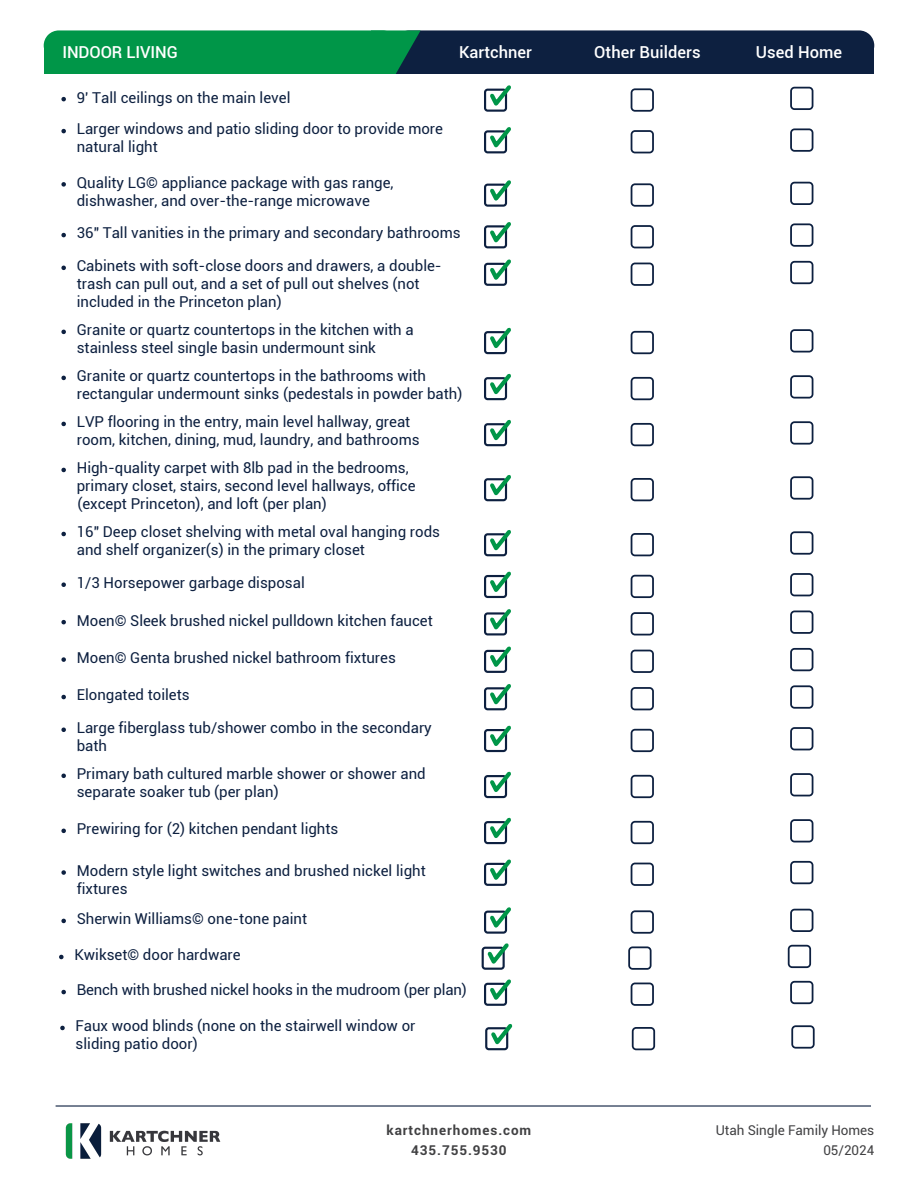
<style>
.page{position:relative;width:918px;height:1188px;background:#fff}
.page>*{position:absolute;margin:0;border:0;box-sizing:border-box;transform-origin:0 0}
.t1{font:500 16.5px "Roboto";letter-spacing:.005em;color:#fff}
.t2{font:15px/18px "Roboto";color:#0d2040}
.t3{font:700 13.5px/20.2px "Roboto";letter-spacing:.07em;color:#414143;text-align:center}
.t4{font:13.5px "Roboto";letter-spacing:-.005em;color:#414143}
</style>
<div class="page">
<svg style="left:44px;top:30px;width:830px;height:44px;background:#0e3e45"></svg>
<div style="left:44px;top:46px;width:352px;height:28px;background:#009648"></div>
<svg style="left:61px;top:266px;width:5px;height:4px"></svg>
<svg style="left:484px;top:259px;width:27px;height:27px"></svg>
<svg style="left:631px;top:263px;width:23px;height:23px"></svg>
<svg style="left:790px;top:261px;width:23px;height:23px"></svg>
<svg style="left:61px;top:97px;width:5px;height:4px"></svg>
<svg style="left:484px;top:85px;width:27px;height:27px"></svg>
<svg style="left:631px;top:88px;width:23px;height:24px"></svg>
<svg style="left:790px;top:87px;width:23px;height:23px"></svg>
<svg style="left:61px;top:129px;width:5px;height:4px"></svg>
<svg style="left:484px;top:127px;width:27px;height:26px"></svg>
<svg style="left:631px;top:130px;width:23px;height:23px"></svg>
<svg style="left:790px;top:128px;width:23px;height:24px"></svg>
<svg style="left:61px;top:182px;width:5px;height:5px"></svg>
<svg style="left:484px;top:180px;width:27px;height:27px"></svg>
<svg style="left:631px;top:183px;width:23px;height:24px"></svg>
<svg style="left:790px;top:182px;width:23px;height:23px"></svg>
<svg style="left:61px;top:233px;width:5px;height:4px"></svg>
<svg style="left:484px;top:222px;width:27px;height:26px"></svg>
<svg style="left:631px;top:225px;width:23px;height:23px"></svg>
<svg style="left:790px;top:223px;width:23px;height:24px"></svg>
<svg style="left:61px;top:422px;width:5px;height:4px"></svg>
<svg style="left:484px;top:420px;width:27px;height:26px"></svg>
<svg style="left:631px;top:423px;width:23px;height:23px"></svg>
<svg style="left:790px;top:421px;width:23px;height:24px"></svg>
<svg style="left:61px;top:468px;width:5px;height:4px"></svg>
<svg style="left:484px;top:475px;width:27px;height:26px"></svg>
<svg style="left:631px;top:478px;width:23px;height:23px"></svg>
<svg style="left:790px;top:476px;width:23px;height:24px"></svg>
<svg style="left:61px;top:532px;width:5px;height:4px"></svg>
<svg style="left:484px;top:530px;width:27px;height:26px"></svg>
<svg style="left:631px;top:533px;width:23px;height:23px"></svg>
<svg style="left:790px;top:531px;width:23px;height:24px"></svg>
<svg style="left:61px;top:582px;width:5px;height:5px"></svg>
<svg style="left:484px;top:571px;width:27px;height:27px"></svg>
<svg style="left:631px;top:575px;width:23px;height:23px"></svg>
<svg style="left:790px;top:573px;width:23px;height:23px"></svg>
<svg style="left:61px;top:620px;width:5px;height:4px"></svg>
<svg style="left:484px;top:609px;width:27px;height:26px"></svg>
<svg style="left:631px;top:612px;width:23px;height:23px"></svg>
<svg style="left:790px;top:611px;width:23px;height:23px"></svg>
<svg style="left:61px;top:657px;width:5px;height:5px"></svg>
<svg style="left:484px;top:646px;width:27px;height:27px"></svg>
<svg style="left:631px;top:650px;width:23px;height:23px"></svg>
<svg style="left:790px;top:648px;width:23px;height:23px"></svg>
<svg style="left:61px;top:695px;width:5px;height:4px"></svg>
<svg style="left:484px;top:684px;width:27px;height:26px"></svg>
<svg style="left:631px;top:687px;width:23px;height:23px"></svg>
<svg style="left:790px;top:685px;width:23px;height:24px"></svg>
<svg style="left:61px;top:728px;width:5px;height:4px"></svg>
<svg style="left:484px;top:725px;width:27px;height:27px"></svg>
<svg style="left:631px;top:729px;width:23px;height:23px"></svg>
<svg style="left:790px;top:727px;width:23px;height:23px"></svg>
<svg style="left:61px;top:774px;width:5px;height:4px"></svg>
<svg style="left:484px;top:771px;width:27px;height:27px"></svg>
<svg style="left:631px;top:775px;width:23px;height:23px"></svg>
<svg style="left:790px;top:773px;width:23px;height:23px"></svg>
<svg style="left:61px;top:870px;width:5px;height:5px"></svg>
<svg style="left:484px;top:859px;width:27px;height:27px"></svg>
<svg style="left:631px;top:863px;width:23px;height:23px"></svg>
<svg style="left:790px;top:861px;width:23px;height:23px"></svg>
<svg style="left:61px;top:919px;width:5px;height:4px"></svg>
<svg style="left:484px;top:907px;width:27px;height:27px"></svg>
<svg style="left:631px;top:910px;width:23px;height:24px"></svg>
<svg style="left:790px;top:909px;width:23px;height:23px"></svg>
<svg style="left:61px;top:990px;width:5px;height:4px"></svg>
<svg style="left:484px;top:979px;width:27px;height:27px"></svg>
<svg style="left:631px;top:983px;width:23px;height:23px"></svg>
<svg style="left:790px;top:981px;width:23px;height:23px"></svg>
<svg style="left:61px;top:330px;width:5px;height:4px"></svg>
<svg style="left:484px;top:328px;width:27px;height:26px"></svg>
<svg style="left:631px;top:331px;width:23px;height:23px"></svg>
<svg style="left:790px;top:329px;width:23px;height:24px"></svg>
<svg style="left:61px;top:376px;width:5px;height:4px"></svg>
<svg style="left:484px;top:374px;width:27px;height:26px"></svg>
<svg style="left:631px;top:377px;width:23px;height:23px"></svg>
<svg style="left:790px;top:375px;width:23px;height:24px"></svg>
<hr style="left:56px;top:1105px;width:815px;height:2px;background:#0d2040">
<img style="left:65px;top:1123px;width:156px;height:36px">
<svg style="left:60px;top:1026px;width:5px;height:4px"></svg>
<svg style="left:485px;top:1024px;width:27px;height:26px"></svg>
<svg style="left:632px;top:1027px;width:23px;height:23px"></svg>
<svg style="left:791px;top:1025px;width:24px;height:24px"></svg>
<svg style="left:59px;top:955px;width:5px;height:4px"></svg>
<svg style="left:482px;top:943px;width:27px;height:27px"></svg>
<svg style="left:628px;top:946px;width:24px;height:24px"></svg>
<svg style="left:788px;top:945px;width:23px;height:23px"></svg>
<svg style="left:61px;top:829px;width:5px;height:4px"></svg>
<svg style="left:484px;top:818px;width:27px;height:26px"></svg>
<svg style="left:631px;top:821px;width:23px;height:23px"></svg>
<svg style="left:790px;top:819px;width:23px;height:23px"></svg>
<h1 class="t1" style="left:62px;top:43px;width:117px">INDOOR LIVING</h1>
<h2 class="t1" style="left:459px;top:43px;width:75px">Kartchner</h2>
<h2 class="t1" style="left:594px;top:43px;width:108px">Other Builders</h2>
<h2 class="t1" style="left:756px;top:43px;width:88px">Used Home</h2>
<p class="t2" style="left:77px;top:88px;width:215px">9' Tall ceilings on the main level</p>
<p class="t2" style="left:77px;top:120px;width:368px">Larger windows and patio sliding door to provide more natural light</p>
<p class="t2" style="left:77px;top:174px;width:318px">Quality LG© appliance package with gas range, dishwasher, and over-the-range microwave</p>
<p class="t2" style="left:77px;top:224px;width:385px">36" Tall vanities in the primary and secondary bathrooms</p>
<p class="t2" style="left:77px;top:257px;width:366px">Cabinets with soft-close doors and drawers, a double&shy;trash can pull out, and a set of pull out shelves (not included in the Princeton plan)</p>
<p class="t2" style="left:77px;top:321px;width:338px">Granite or quartz countertops in the kitchen with a stainless steel single basin undermount sink</p>
<p class="t2" style="left:77px;top:367px;width:387px">Granite or quartz countertops in the bathrooms with rectangular undermount sinks (pedestals in powder bath)</p>
<p class="t2" style="left:77px;top:413px;width:344px">LVP flooring in the entry, main level hallway, great room, kitchen, dining, mud, laundry, and bathrooms</p>
<p class="t2" style="left:77px;top:459px;width:340px">High-quality carpet with 8lb pad in the bedrooms, primary closet, stairs, second level hallways, office</p>
<p class="t2" style="left:77px;top:495px;width:251px">(except Princeton), and loft (per plan)</p>
<p class="t2" style="left:77px;top:523px;width:365px">16" Deep closet shelving with metal oval hanging rods and shelf organizer(s) in the primary closet</p>
<p class="t2" style="left:77px;top:574px;width:229px">1/3 Horsepower garbage disposal</p>
<p class="t2" style="left:77px;top:611px;width:358px">Moen© Sleek brushed nickel pulldown kitchen faucet</p>
<p class="t2" style="left:77px;top:649px;width:321px">Moen© Genta brushed nickel bathroom fixtures</p>
<p class="t2" style="left:77px;top:686px;width:114px">Elongated toilets</p>
<p class="t2" style="left:77px;top:719px;width:357px">Large fiberglass tub/shower combo in the secondary bath</p>
<p class="t2" style="left:77px;top:765px;width:350px">Primary bath cultured marble shower or shower and separate soaker tub (per plan)</p>
<p class="t2" style="left:77px;top:820px;width:263px">Prewiring for (2) kitchen pendant lights</p>
<p class="t2" style="left:77px;top:862px;width:350px">Modern style light switches and brushed nickel light fixtures</p>
<p class="t2" style="left:77px;top:910px;width:232px">Sherwin Williams© one-tone paint</p>
<p class="t2" style="left:74px;top:946px;width:168px">Kwikset© door hardware</p>
<p class="t2" style="left:77px;top:981px;width:391px">Bench with brushed nickel hooks in the mudroom (per plan)</p>
<p class="t2" style="left:76px;top:1017px;width:341px">Faux wood blinds (none on the stairwell window or sliding patio door)</p>
<p class="t3" style="left:387px;top:1121px;width:146px">kartchnerhomes.com<br>435.755.9530</p>
<p class="t4" style="left:716px;top:1123px;width:160px">Utah Single Family Homes</p>
<p class="t4" style="left:823px;top:1143px;width:52px">05/2024</p>
</div>
